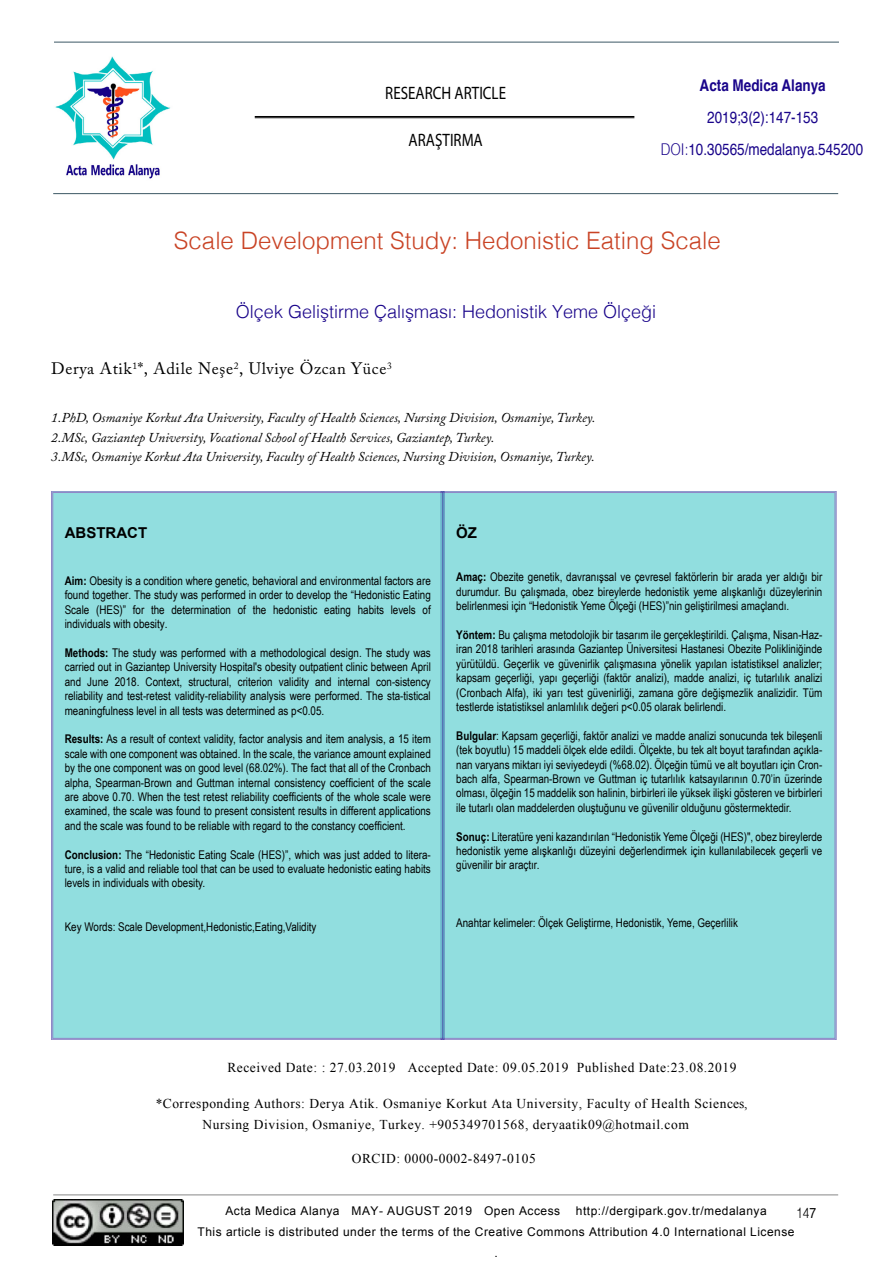
<style>
.page{position:relative;width:893px;height:1263px;background:#fff}
.page>*{position:absolute;margin:0;border:0;box-sizing:border-box;transform-origin:0 0}
.t1{font:300 24px "Helvetica";color:#c94325}
.t2{font:300 18px "Helvetica";color:#19048a}
.t3{font:18px "Myriad Pro";color:#000;scale:.83 1}
.Ana_Metin_Al__ActaMe{font:16.5px "Adobe Caslon Pro";letter-spacing:.04em;color:#000}
.t4{font:16.2px/32.1px "Helvetica";color:#19048a;text-align:center;scale:.83 1}
.t5{font:700 16.2px "Helvetica";color:#19048a;scale:.83 1}
.t6{font:700 15px "Arial";color:#000}
.t7{font:300 14.4px "Helv";color:#000;scale:.83 1}
.Ana_Metin_Al__ActaMe-2{font:13.65px "Times New Roman";letter-spacing:.04em;color:#000}
.Kurumlar{font:italic 13.5px "Adobe Caslon Pro";color:#000}
.Ana_Metin_Al__ActaMe-3{font:13.5px "Times New Roman";letter-spacing:.04em;color:#000}
.Özet_Metin_Al__ActaM{font:12px/14.4px "Arial Narrow";color:#000;text-align:justify}
.t8{font:12px/21px "Arial";letter-spacing:.04em;color:#000;text-align:center}
.s1{font-family:"Helv";font-weight:300}
.s2{font-weight:700}
.s3{font-family:"Helvetica";font-weight:400}
</style>
<div class="page">
<hr style="left:54px;top:42px;width:785px;height:1px;background:#3c5764">
<hr style="left:53px;top:193px;width:785px;height:1px;background:#3c5764">
<hr style="left:53px;top:1194px;width:785px;height:1px;background:#000">
<img style="left:55px;top:56px;width:116px;height:123px">
<hr style="left:255px;top:116px;width:379px;height:1px;background:#000">
<hr style="left:255px;top:117px;width:379px;height:1px;background:#000">
<div style="left:444px;top:491px;width:392px;height:549px;background:#91dedf"></div>
<div style="left:51px;top:491px;width:393px;height:549px;background:#91dedf"></div>
<img style="left:52px;top:1199px;width:132px;height:47px">
<p class="t3" style="left:385px;top:82px;width:147px">RESEARCH ARTICLE</p>
<p class="t3" style="left:409px;top:129px;width:91px">ARAŞTIRMA</p>
<h3 class="t5" style="left:700px;top:72px;width:153px">Acta Medica Alanya</h3>
<h3 class="t4" style="left:661px;top:102px;width:246px">2019;3(2):147-153<br><span class="s1">DOI:</span>10.30565/medalanya.545200</h3>
<p class="t1" style="left:174px;top:220px;width:548px">Scale Development Study: Hedonistic Eating Scale</p>
<p class="t2" style="left:236px;top:296px;width:422px">Ölçek Geliştirme Çalışması: Hedonistik Yeme Ölçeği</p>
<p class="Ana_Metin_Al__ActaMe" style="left:51px;top:359px;width:342px">Derya Atik<sup>1</sup>*, Adile Neşe<sup>2</sup>, Ulviye Özcan Yüce<sup>3</sup></p>
<p class="Kurumlar" style="left:51px;top:410px;width:546px">1.PhD, Osmaniye Korkut Ata University, Faculty of Health Sciences, Nursing Division, Osmaniye, Turkey.</p>
<p class="Kurumlar" style="left:51px;top:429px;width:445px">2.MSc, Gaziantep University, Vocational School of Health Services, Gaziantep, Turkey.</p>
<p class="Kurumlar" style="left:51px;top:448px;width:545px">3.MSc, Osmaniye Korkut Ata University, Faculty of Health Sciences, Nursing Division, Osmaniye, Turkey.</p>
<p class="t6" style="left:65px;top:523px;width:84px">ABSTRACT</p>
<p class="Özet_Metin_Al__ActaM" style="left:65px;top:573px;width:368px"><span class="s2">Aim:</span> Obesity is a condition where genetic, behavioral and environmental factors are found together. The study was performed in order to develop the “Hedonistic Eating Scale (HES)” for the determination of the hedonistic eating habits levels of individuals with obesity.</p>
<p class="Özet_Metin_Al__ActaM" style="left:65px;top:645px;width:368px"><span class="s2">Methods:</span> The study was performed with a methodological design. The study was carried out in Gaziantep University Hospital's obesity outpatient clinic between April and June 2018. Context, structural, criterion validity and internal con-sistency reliability and test-retest validity-reliability analysis were performed. The sta-tistical meaningfulness level in all tests was determined as p&lt;0.05.</p>
<p class="Özet_Metin_Al__ActaM" style="left:65px;top:731px;width:368px"><span class="s2">Results:</span> As a result of context validity, factor analysis and item analysis, a 15 item scale with one component was obtained. In the scale, the variance amount explained by the one component was on good level (68.02%). The fact that all of the Cronbach alpha, Spearman-Brown and Guttman internal consistency coefficient of the scale are above 0.70. When the test retest reliability coefficients of the whole scale were examined, the scale was found to present consistent results in different applications and the scale was found to be reliable with regard to the constancy coefficient.</p>
<p class="Özet_Metin_Al__ActaM" style="left:65px;top:847px;width:368px"><span class="s2">Conclusion:</span> The “Hedonistic Eating Scale (HES)”, which was just added to litera&shy;ture, is a valid and reliable tool that can be used to evaluate hedonistic eating habits levels in individuals with obesity.</p>
<p class="Özet_Metin_Al__ActaM" style="left:65px;top:919px;width:253px">Key Words: Scale Development,Hedonistic,Eating,Validity</p>
<p class="t6" style="left:456px;top:523px;width:22px">ÖZ</p>
<p class="Özet_Metin_Al__ActaM" style="left:456px;top:569px;width:368px"><span class="s2">Amaç:</span> Obezite genetik, davranışsal ve çevresel faktörlerin bir arada yer aldığı bir durumdur. Bu çalışmada, obez bireylerde hedonistik yeme alışkanlığı düzeylerinin belirlenmesi için “Hedonistik Yeme Ölçeği (HES)”nin geliştirilmesi amaçlandı.</p>
<p class="Özet_Metin_Al__ActaM" style="left:456px;top:627px;width:368px"><span class="s2">Yöntem:</span> Bu çalışma metodolojik bir tasarım ile gerçekleştirildi. Çalışma, Nisan-Haz&shy;iran 2018 tarihleri arasında Gaziantep Üniversitesi Hastanesi Obezite Polikliniğinde yürütüldü. Geçerlik ve güvenirlik çalışmasına yönelik yapılan istatistiksel analizler; kapsam geçerliği, yapı geçerliği (faktör analizi), madde analizi, iç tutarlılık analizi (Cronbach Alfa), iki yarı test güvenirliği, zamana göre değişmezlik analizidir. Tüm testlerde istatistiksel anlamlılık değeri p&lt;0.05 olarak belirlendi.</p>
<p class="Özet_Metin_Al__ActaM" style="left:456px;top:728px;width:368px"><span class="s2">Bulgular</span>: Kapsam geçerliği, faktör analizi ve madde analizi sonucunda tek bileşenli (tek boyutlu) 15 maddeli ölçek elde edildi. Ölçekte, bu tek alt boyut tarafından açıkla&shy;nan varyans miktarı iyi seviyedeydi (%68.02). Ölçeğin tümü ve alt boyutları için Cron&shy;bach alfa, Spearman-Brown ve Guttman iç tutarlılık katsayılarının 0.70’in üzerinde olması, ölçeğin 15 maddelik son halinin, birbirleri ile yüksek ilişki gösteren ve birbirleri ile tutarlı olan maddelerden oluştuğunu ve güvenilir olduğunu göstermektedir.</p>
<p class="Özet_Metin_Al__ActaM" style="left:456px;top:829px;width:368px"><span class="s2">Sonuç:</span> Literatüre yeni kazandırılan “Hedonistik Yeme Ölçeği (HES)", obez bireylerde hedonistik yeme alışkanlığı düzeyini değerlendirmek için kullanılabilecek geçerli ve güvenilir bir araçtır.</p>
<p class="Özet_Metin_Al__ActaM" style="left:456px;top:915px;width:283px">Anahtar kelimeler: Ölçek Geliştirme, Hedonistik, Yeme, Geçerlilik</p>
<p class="Ana_Metin_Al__ActaMe-2" style="left:227px;top:1058px;width:511px">Received Date: : 27.03.2019 Accepted Date: 09.05.2019 Published Date:23.08.2019</p>
<p class="Ana_Metin_Al__ActaMe-3" style="left:156px;top:1094px;width:593px">*Corresponding Authors: Derya Atik. Osmaniye Korkut Ata University, Faculty of Health Sciences,</p>
<p class="Ana_Metin_Al__ActaMe-3" style="left:203px;top:1115px;width:488px">Nursing Division, Osmaniye, Turkey. +905349701568, deryaatik09@hotmail.com</p>
<p class="Ana_Metin_Al__ActaMe-3" style="left:352px;top:1149px;width:186px">ORCID: 0000-0002-8497-0105</p>
<p class="t8" style="left:225px;top:1201px;width:336px">Acta Medica Alanya MAY- AUGUST 2019 Open Access</p>
<p class="t8" style="left:576px;top:1201px;width:192px">http://dergipark.gov.tr/medalanya</p>
<p class="t7" style="left:796px;top:1204px;width:26px">14<span class="s3">7</span></p>
<p class="t8" style="left:198px;top:1222px;width:598px">This article is distributed under the terms of the Creative Commons Attribution 4.0 International License .</p>
</div>
